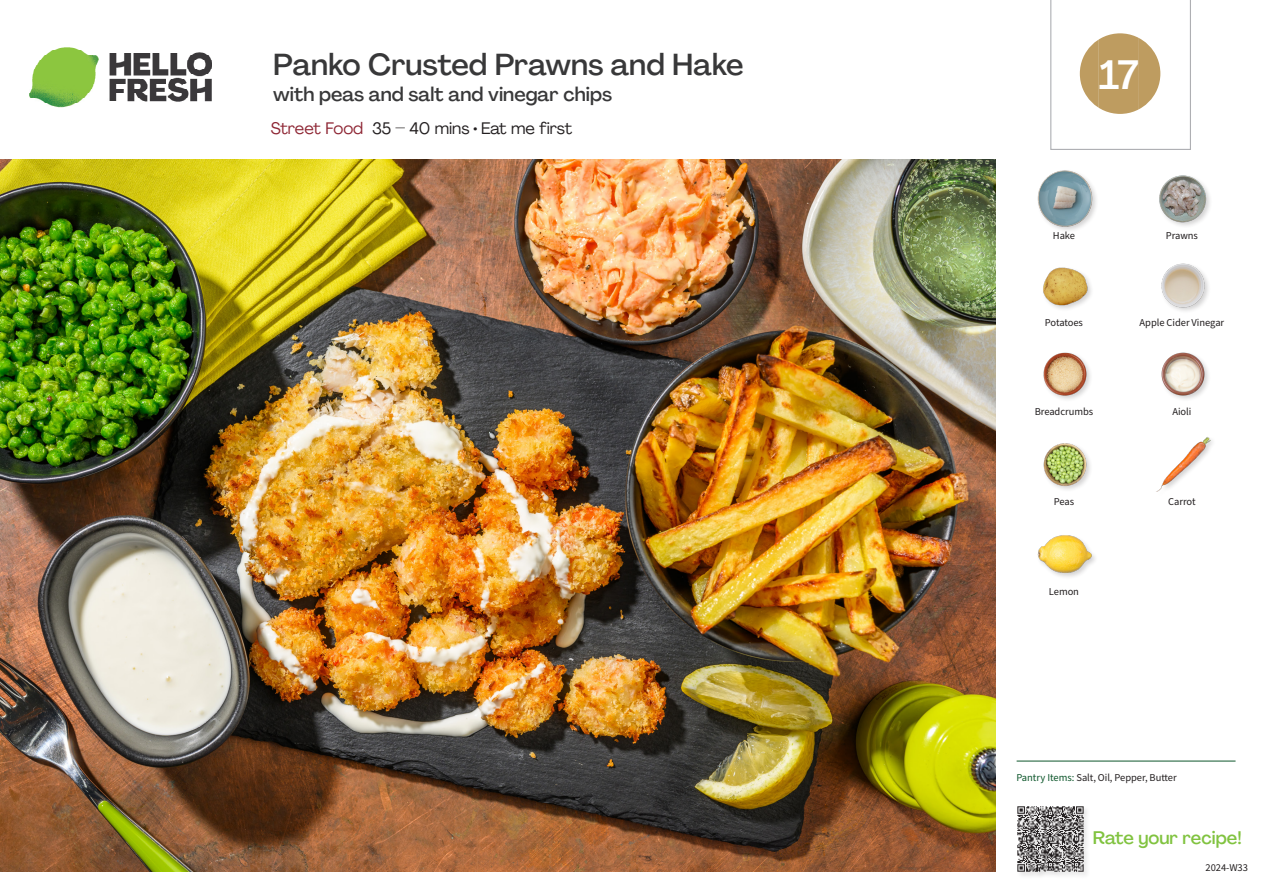
<style>
.page{position:relative;width:1263px;height:893px;background:#fff}
.page>*{position:absolute;margin:0;border:0;box-sizing:border-box;transform-origin:0 0}
._24_Recipe_Nr_Bag{font:500 40.5px "Agrandir";color:#fff}
._15_Titel_UK{font:500 30px "Agrandir";letter-spacing:-.005em;color:#383839}
._15_Titel_UK-2{font:500 19.5px "Agrandir";color:#383839}
.t1{font:500 18px "Agrandir";color:#81c340}
._02_Box_Type{font:16.5px "Agrandir";color:#231f20}
._18_FRONT_ingredients_UK{font:10.5px "Source Sans Pro";letter-spacing:-.005em;color:#231f20}
.t2{font:10.5px "Source Sans Variable";letter-spacing:-.005em;color:#231f20}
.s1{color:#8e2634}
.s2{font-family:"Source Sans Pro";color:#0e572c}
</style>
<div class="page">
<img style="left:30px;top:47px;width:181px;height:61px">
<img style="left:0;top:159px;width:995px;height:713px">
<hr style="left:1016px;top:761px;width:219px;height:1px;background:#0e572c">
<div style="left:1017px;top:805px;width:74px;height:74px;background:#f9f9f9"></div>
<img style="left:1017px;top:806px;width:69px;height:69px">
<img style="left:1159px;top:175px;width:51px;height:51px">
<div style="left:1036px;top:170px;width:63px;height:63px;background:#231f20;opacity:.2"></div>
<img style="left:1036px;top:170px;width:58px;height:57px">
<img style="left:1161px;top:263px;width:48px;height:48px">
<img style="left:1043px;top:267px;width:48px;height:42px">
<img style="left:1161px;top:352px;width:48px;height:47px">
<img style="left:1043px;top:352px;width:48px;height:48px">
<img style="left:1156px;top:437px;width:56px;height:55px">
<img style="left:1043px;top:443px;width:47px;height:47px">
<img style="left:1037px;top:535px;width:57px;height:42px">
<svg style="left:1050px;top:0;width:141px;height:150px"></svg>
<p class="_15_Titel_UK" style="left:273px;top:46px;width:472px">Panko Crusted Prawns and Hake</p>
<p class="_15_Titel_UK-2" style="left:273px;top:82px;width:340px">with peas and salt and vinegar chips</p>
<p class="_02_Box_Type" style="left:271px;top:118px;width:303px"><span class="s1">Street Food</span> 35 – 40 mins • Eat me first</p>
<p class="_24_Recipe_Nr_Bag" style="left:1099px;top:50px;width:42px">17</p>
<p class="_18_FRONT_ingredients_UK" style="left:1053px;top:229px;width:24px">Hake</p>
<p class="_18_FRONT_ingredients_UK" style="left:1166px;top:229px;width:34px">Prawns</p>
<p class="_18_FRONT_ingredients_UK" style="left:1045px;top:316px;width:40px">Potatoes</p>
<p class="_18_FRONT_ingredients_UK" style="left:1139px;top:316px;width:86px">Apple Cider Vinegar</p>
<p class="_18_FRONT_ingredients_UK" style="left:1035px;top:404px;width:60px">Breadcrumbs</p>
<p class="_18_FRONT_ingredients_UK" style="left:1172px;top:404px;width:21px">Aioli</p>
<p class="_18_FRONT_ingredients_UK" style="left:1054px;top:495px;width:22px">Peas</p>
<p class="_18_FRONT_ingredients_UK" style="left:1168px;top:495px;width:29px">Carrot</p>
<p class="_18_FRONT_ingredients_UK" style="left:1049px;top:585px;width:32px">Lemon</p>
<p class="t2" style="left:1016px;top:771px;width:162px"><span class="s2">Pantry Items:</span> Salt, Oil, Pepper, Butter</p>
<h3 class="t1" style="left:1093px;top:827px;width:150px">Rate your recipe!</h3>
<p class="t2" style="left:1205px;top:861px;width:44px">2024-W33</p>
</div>
